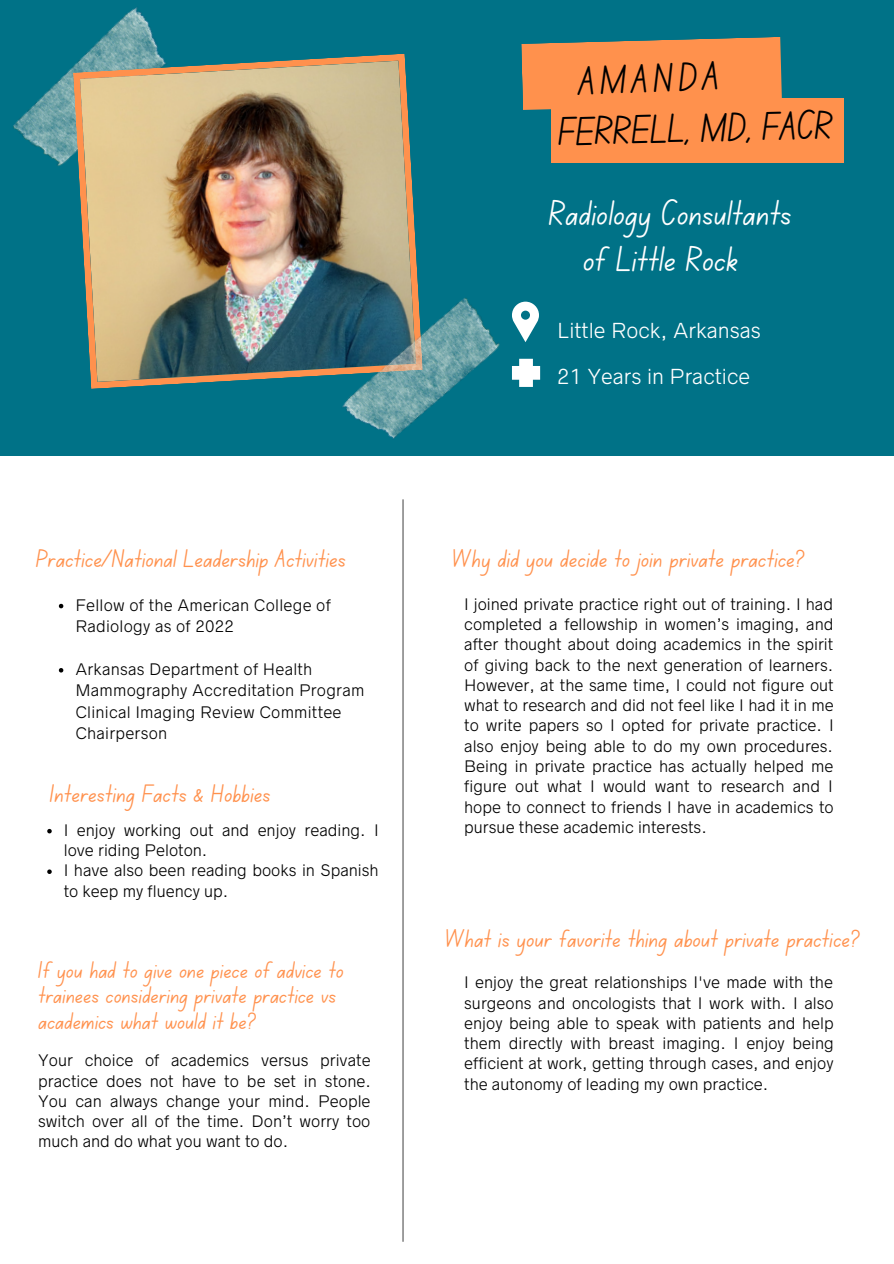
<style>
.page{position:relative;width:894px;height:1264px;background:#fff}
.page>*{position:absolute;margin:0;border:0;box-sizing:border-box;transform-origin:0 0}
.t1{font:40.5px "Canva School Font";color:#000}
.t2{font:36px/46.2px "Canva School Font";color:#fff;text-align:center}
.t3{font:25.5px "Canva School Font";color:#ff914d}
.t4{font:24.3px/26px "Canva School Font";color:#ff914d}
.t5{font:300 19.5px "Radnika Next";color:#fff}
.t6{font:300 15px/20.2px "Radnika Next";color:#000;text-align:justify}
</style>
<div class="page">
<div style="left:0;top:0;width:893px;height:1263px;background:#007287"></div>
<div style="left:0;top:456px;width:893px;height:807px;background:#fff"></div>
<hr style="left:402px;top:499px;width:1px;height:742px;background:#545454">
<svg style="left:512px;top:359px;width:28px;height:28px"></svg>
<svg style="left:512px;top:302px;width:27px;height:40px"></svg>
<img style="left:13px;top:7px;width:146px;height:159px">
<img style="left:73px;top:54px;width:345px;height:335px">
<img style="left:335px;top:285px;width:165px;height:154px">
<svg style="left:521px;top:37px;width:260px;height:73px;background:#ec8e51"></svg>
<div style="left:551px;top:98px;width:291px;height:65px;background:#ff914d"></div>
<svg style="left:47px;top:829px;width:5px;height:4px"></svg>
<svg style="left:47px;top:869px;width:5px;height:5px"></svg>
<svg style="left:59px;top:604px;width:4px;height:4px"></svg>
<svg style="left:59px;top:668px;width:4px;height:4px"></svg>
<h1 class="t1" style="left:578px;top:63px;width:142px;rotate:-2deg">AMANDA</h1>
<h1 class="t1" style="left:557px;top:113px;width:276px;rotate:-1deg">FERRELL, MD, FACR</h1>
<h2 class="t2" style="left:548px;top:194px;width:244px">Radiology Consultants of Little Rock</h2>
<h3 class="t5" style="left:557px;top:319px;width:205px">Little Rock, Arkansas</h3>
<h3 class="t5" style="left:557px;top:365px;width:194px">21 Years in Practice</h3>
<h3 class="t3" style="left:36px;top:548px;width:311px">Practice/National Leadership Activities</h3>
<h3 class="t3" style="left:452px;top:548px;width:355px">Why did you decide to join private practice?</h3>
<p class="t6" style="left:75px;top:594px;width:257px;line-height:21.5px">Fellow of the American College of<br>Radiology as of 2022</p>
<p class="t6" style="left:75px;top:658px;width:290px;line-height:21.5px;text-align:left">Arkansas Department of Health<br>Mammography Accreditation Program<br>Clinical Imaging Review Committee<br>Chairperson</p>
<h3 class="t3" style="left:50px;top:782px;width:222px">Interesting Facts &amp; Hobbies</h3>
<p class="t6" style="left:64px;top:820px;width:316px;text-align:left">I enjoy working out and enjoy reading. I love riding Peloton.<br>I have also been reading books in Spanish to keep my fluency up.</p>
<h3 class="t4" style="left:38px;top:959px;width:307px">If you had to give one piece of advice to trainees considering private practice vs academics what would it be?</h3>
<p class="t6" style="left:38px;top:1050px;width:334px">Your choice of academics versus private practice does not have to be set in stone.<br>You can always change your mind. People switch over all of the time. Don’t worry too much and do what you want to do.</p>
<p class="t6" style="left:464px;top:594px;width:371px">I joined private practice right out of training. I had completed a fellowship in women’s imaging, and after thought about doing academics in the spirit of giving back to the next generation of learners.<br>However, at the same time, I could not figure out what to research and did not feel like I had it in me to write papers so I opted for private practice. I also enjoy being able to do my own procedures.<br>Being in private practice has actually helped me figure out what I would want to research and I hope to connect to friends I have in academics to pursue these academic interests.</p>
<h3 class="t3" style="left:445px;top:927px;width:417px">What is your favorite thing about private practice?</h3>
<p class="t6" style="left:464px;top:972px;width:371px">I enjoy the great relationships I've made with the surgeons and oncologists that I work with. I also enjoy being able to speak with patients and help them directly with breast imaging. I enjoy being efficient at work, getting through cases, and enjoy the autonomy of leading my own practice.</p>
</div>
